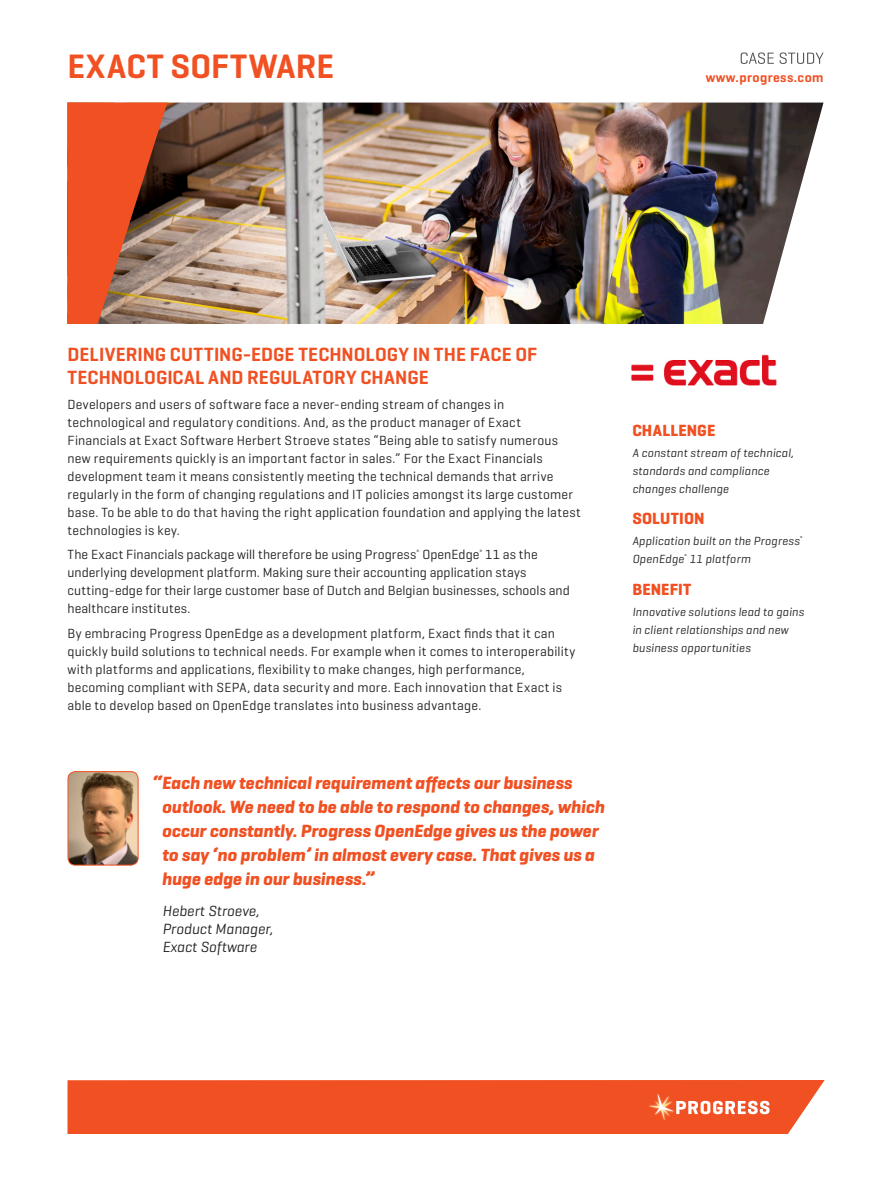
<style>
.page{position:relative;width:891px;height:1188px;background:#fff}
.page>*{position:absolute;margin:0;border:0;box-sizing:border-box;transform-origin:0 0}
.customer_name{font:600 34.5px "Geogrotesque";letter-spacing:.015em;color:#f05022}
.Sub_Head_-_A{font:600 19.5px/22.5px "Geogrotesque";letter-spacing:.005em;color:#f05022}
.Side_Bar_Hanging_Quo{font:italic 700 18px/24px "Geogrotesque";color:#f05022}
.Sidebar_Head{font:700 16.5px "Geogrotesque";letter-spacing:.005em;color:#f05022}
.Side_Bar_Italic_Name{font:italic 15px/18px "Geogrotesque";color:#231f20}
.Body_Text{font:13.5px/18px "Geogrotesque";letter-spacing:.015em;color:#231f20}
.t1{font:600 13.5px "Geogrotesque";letter-spacing:.03em;color:#f05022}
.Sidebar_Italic_Body{font:italic 12px/18px "Geogrotesque";letter-spacing:.02em;color:#231f20}
.Body_Text-2{font:4.8px "Geogrotesque";color:#231f20}
.Sidebar_Italic_Body-2{font:italic 4.2px "Geogrotesque";color:#231f20}
</style>
<div class="page">
<div style="left:68px;top:1080px;width:757px;height:54px;background:#f05022"></div>
<svg style="left:741px;top:52px;width:83px;height:12px"></svg>
<img style="left:167px;top:103px;width:657px;height:221px">
<svg style="left:68px;top:103px;width:99px;height:221px;background:#c75733"></svg>
<img style="left:631px;top:354px;width:146px;height:32px">
<img style="left:68px;top:772px;width:69px;height:93px">
<div style="left:68px;top:771px;width:71px;height:95px;border:1px solid #f05022;border-radius:7px"></div>
<p class="customer_name" style="left:68px;top:45px;width:268px">EXACT SOFTWARE</p>
<p class="t1" style="left:706px;top:69px;width:119px">www.progress.com</p>
<p class="Sub_Head_-_A" style="left:68px;top:343px;width:471px">DELIVERING CUTTING-EDGE TECHNOLOGY IN THE FACE OF<br>TECHNOLOGICAL AND REGULATORY CHANGE</p>
<p class="Body_Text" style="left:68px;top:395px;width:515px">Developers and users of software face a never-ending stream of changes in technological and regulatory conditions. And, as the product manager of Exact Financials at Exact Software Herbert Stroeve states “Being able to satisfy numerous new requirements quickly is an important factor in sales.” For the Exact Financials development team it means consistently meeting the technical demands that arrive regularly in the form of changing regulations and IT policies amongst its large customer base. To be able to do that having the right application foundation and applying the latest technologies is key.</p>
<p class="Body_Text" style="left:68px;top:545px;width:472px">The Exact Financials package will therefore be using Progress OpenEdge 11 as the</p>
<p class="Body_Text-2" style="left:417px;top:548px;width:4px">®</p>
<p class="Body_Text-2" style="left:480px;top:548px;width:4px">®</p>
<p class="Body_Text" style="left:68px;top:563px;width:504px">underlying development platform. Making sure their accounting application stays cutting-edge for their large customer base of Dutch and Belgian businesses, schools and healthcare institutes.</p>
<p class="Body_Text" style="left:68px;top:624px;width:509px">By embracing Progress OpenEdge as a development platform, Exact finds that it can quickly build solutions to technical needs. For example when it comes to interoperability with platforms and applications, flexibility to make changes, high performance, becoming compliant with SEPA, data security and more. Each innovation that Exact is able to develop based on OpenEdge translates into business advantage.</p>
<p class="Side_Bar_Hanging_Quo" style="left:162px;top:770px;width:444px;text-indent:-10px">“Each new technical requirement affects our business outlook. We need to be able to respond to changes, which occur constantly. Progress OpenEdge gives us the power to say ‘no problem’ in almost every case. That gives us a huge edge in our business.”</p>
<p class="Side_Bar_Italic_Name" style="left:163px;top:901px;width:112px">Hebert Stroeve,<br>Product Manager,<br>Exact Software</p>
<p class="Sidebar_Head" style="left:632px;top:420px;width:85px">CHALLENGE</p>
<p class="Sidebar_Italic_Body" style="left:632px;top:443px;width:163px">A constant stream of technical, standards and compliance changes challenge</p>
<p class="Sidebar_Head" style="left:632px;top:508px;width:74px">SOLUTION</p>
<p class="Sidebar_Italic_Body" style="left:632px;top:532px;width:169px">Application built on the Progress</p>
<p class="Sidebar_Italic_Body-2" style="left:800px;top:535px;width:4px">®</p>
<p class="Sidebar_Italic_Body" style="left:632px;top:550px;width:53px">OpenEdge</p>
<p class="Sidebar_Italic_Body-2" style="left:684px;top:553px;width:4px">®</p>
<p class="Sidebar_Italic_Body" style="left:690px;top:550px;width:63px">11 platform</p>
<p class="Sidebar_Head" style="left:632px;top:579px;width:61px">BENEFIT</p>
<p class="Sidebar_Italic_Body" style="left:632px;top:602px;width:173px">Innovative solutions lead to gains in client relationships and new business opportunities</p>
</div>
